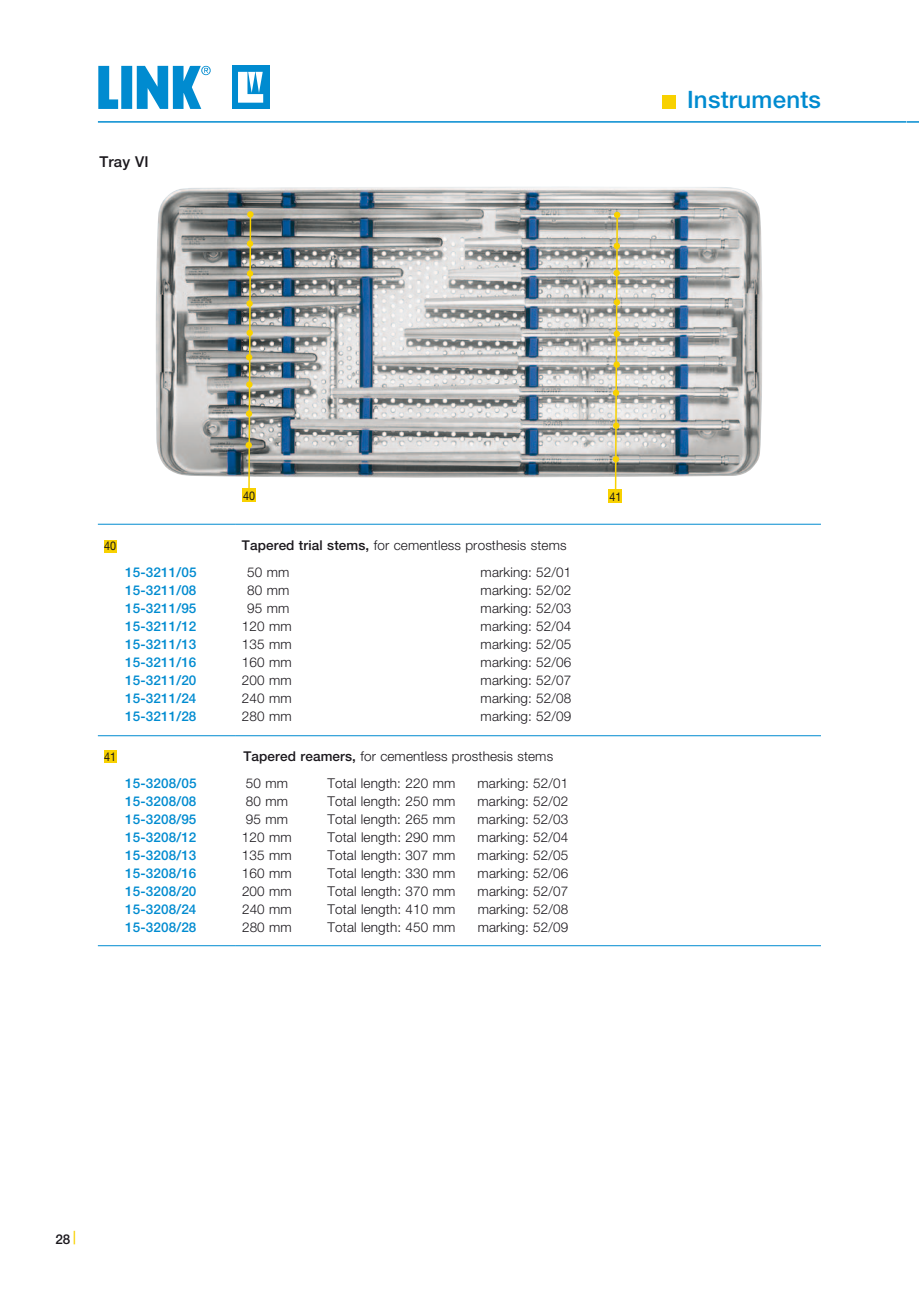
<style>
.page{position:relative;width:919px;height:1289px;background:#fff}
.page>*{position:absolute;margin:0;border:0;box-sizing:border-box;transform-origin:0 0}
.t1{font:500 24px "Helvetica Neue";letter-spacing:.01em;color:#008bd0}
.t2{font:500 15px "Helvetica Neue";letter-spacing:.01em;color:#1a171c}
.t3{font:300 13.5px/27px "Helvetica Neue";letter-spacing:.01em;color:#1a171c}
.t4{font:500 13.5px/18px "Helvetica Neue";letter-spacing:.01em;color:#008bd0;text-align:justify}
.t5{font:500 13.5px "Helvetica Neue";color:#1a171c}
.t6{font:12px "Helvetica Neue";color:#1a171c;scale:.9 1}
.s1{font-weight:500}
.s2{font-weight:400;font-size:18px;color:#f8d100}
</style>
<div class="page">
<img style="left:156px;top:187px;width:606px;height:290px">
<div style="left:104px;top:750px;width:13px;height:13px;background:#f8d100"></div>
<div style="left:104px;top:540px;width:13px;height:13px;background:#f8d100"></div>
<hr style="left:98px;top:121px;width:808px;height:2px;background:#008bd0">
<div style="left:662px;top:95px;width:14px;height:13px;background:#f8d100"></div>
<div style="left:608px;top:489px;width:14px;height:14px;background:#f8d100"></div>
<div style="left:242px;top:488px;width:14px;height:14px;background:#f8d100"></div>
<svg style="left:246px;top:211px;width:7px;height:277px;background:#afa465"></svg>
<svg style="left:614px;top:212px;width:6px;height:277px"></svg>
<div style="left:613px;top:361px;width:7px;height:7px;background:#f8d100;border-radius:50%"></div>
<svg style="left:612px;top:389px;width:7px;height:7px"></svg>
<div style="left:613px;top:422px;width:6px;height:7px;background:#f8d100;border-radius:50%"></div>
<div style="left:612px;top:456px;width:7px;height:6px;background:#f8d100;border-radius:50%"></div>
<div style="left:613px;top:299px;width:7px;height:6px;background:#f8d100;border-radius:50%"></div>
<div style="left:613px;top:270px;width:7px;height:6px;background:#f8d100;border-radius:50%"></div>
<div style="left:613px;top:330px;width:7px;height:7px;background:#f8d100;border-radius:50%"></div>
<div style="left:613px;top:243px;width:7px;height:6px;background:#f8d100;border-radius:50%"></div>
<div style="left:246px;top:410px;width:6px;height:7px;background:#f8d100;border-radius:50%"></div>
<div style="left:245px;top:442px;width:7px;height:6px;background:#f8d100;border-radius:50%"></div>
<svg style="left:906px;top:121px;width:12px;height:2px"></svg>
<hr style="left:98px;top:524px;width:138px;height:1px;background:#008bd0">
<hr style="left:236px;top:524px;width:584px;height:1px;background:#008bd0">
<hr style="left:98px;top:735px;width:138px;height:1px;background:#008bd0">
<hr style="left:236px;top:735px;width:584px;height:1px;background:#008bd0">
<hr style="left:98px;top:945px;width:138px;height:1px;background:#008bd0">
<hr style="left:236px;top:945px;width:584px;height:1px;background:#008bd0">
<svg style="left:98px;top:66px;width:20px;height:43px"></svg>
<div style="left:232px;top:66px;width:37px;height:43px;background:#008bd0"></div>
<svg style="left:238px;top:72px;width:25px;height:31px"></svg>
<div style="left:121px;top:66px;width:11px;height:43px;background:#008bd0"></div>
<svg style="left:137px;top:66px;width:74px;height:43px"></svg>
<p class="t2" style="left:99px;top:152px;width:51px">Tray VI</p>
<h1 class="t1" style="left:687px;top:85px;width:135px">Instruments</h1>
<p class="t6" style="left:104px;top:539px;width:15px">40</p>
<p class="t4" style="left:125px;top:563px;width:73px">15-3211/05<br>15-3211/08<br>15-3211/95<br>15-3211/12<br>15-3211/13<br>15-3211/16<br>15-3211/20<br>15-3211/24<br>15-3211/28</p>
<p class="t6" style="left:104px;top:749px;width:15px">41</p>
<p class="t4" style="left:125px;top:774px;width:73px">15-3208/05<br>15-3208/08<br>15-3208/95<br>15-3208/12<br>15-3208/13<br>15-3208/16<br>15-3208/20<br>15-3208/24<br>15-3208/28</p>
<p class="t6" style="left:243px;top:488px;width:15px">40</p>
<p class="t6" style="left:609px;top:489px;width:15px">41</p>
<p class="t3" style="left:247px;top:531px;width:321px;text-indent:-5px"><span class="s1">Tapered trial stems,</span> for cementless prosthesis stems<br>50 mm</p>
<p class="t3" style="left:480px;top:558px;width:92px">marking: 52/01</p>
<p class="t3" style="left:247px;top:576px;width:44px">80 mm</p>
<p class="t3" style="left:480px;top:576px;width:92px">marking: 52/02</p>
<p class="t3" style="left:247px;top:594px;width:44px">95 mm</p>
<p class="t3" style="left:480px;top:594px;width:92px">marking: 52/03</p>
<p class="t3" style="left:242px;top:612px;width:51px">120 mm</p>
<p class="t3" style="left:480px;top:612px;width:92px">marking: 52/04</p>
<p class="t3" style="left:242px;top:630px;width:51px">135 mm</p>
<p class="t3" style="left:480px;top:630px;width:92px">marking: 52/05</p>
<p class="t3" style="left:242px;top:648px;width:51px">160 mm</p>
<p class="t3" style="left:480px;top:648px;width:92px">marking: 52/06</p>
<p class="t3" style="left:242px;top:666px;width:51px">200 mm</p>
<p class="t3" style="left:480px;top:666px;width:92px">marking: 52/07</p>
<p class="t3" style="left:242px;top:684px;width:51px">240 mm</p>
<p class="t3" style="left:480px;top:684px;width:92px">marking: 52/08</p>
<p class="t3" style="left:242px;top:702px;width:51px">280 mm</p>
<p class="t3" style="left:480px;top:702px;width:92px">marking: 52/09</p>
<p class="t3" style="left:243px;top:742px;width:311px"><span class="s1">Tapered reamers,</span> for cementless prosthesis stems<br>50 mm</p>
<p class="t3" style="left:327px;top:769px;width:129px">Total length: 220 mm</p>
<p class="t3" style="left:477px;top:769px;width:92px">marking: 52/01</p>
<p class="t3" style="left:246px;top:787px;width:44px">80 mm</p>
<p class="t3" style="left:327px;top:787px;width:129px">Total length: 250 mm</p>
<p class="t3" style="left:477px;top:787px;width:92px">marking: 52/02</p>
<p class="t3" style="left:246px;top:805px;width:44px">95 mm</p>
<p class="t3" style="left:327px;top:805px;width:129px">Total length: 265 mm</p>
<p class="t3" style="left:477px;top:805px;width:92px">marking: 52/03</p>
<p class="t3" style="left:242px;top:823px;width:51px">120 mm</p>
<p class="t3" style="left:327px;top:823px;width:129px">Total length: 290 mm</p>
<p class="t3" style="left:477px;top:823px;width:92px">marking: 52/04</p>
<p class="t3" style="left:242px;top:841px;width:51px">135 mm</p>
<p class="t3" style="left:327px;top:841px;width:129px">Total length: 307 mm</p>
<p class="t3" style="left:477px;top:841px;width:92px">marking: 52/05</p>
<p class="t3" style="left:242px;top:859px;width:51px">160 mm</p>
<p class="t3" style="left:327px;top:859px;width:129px">Total length: 330 mm</p>
<p class="t3" style="left:477px;top:859px;width:92px">marking: 52/06</p>
<p class="t3" style="left:242px;top:877px;width:51px">200 mm</p>
<p class="t3" style="left:327px;top:877px;width:129px">Total length: 370 mm</p>
<p class="t3" style="left:477px;top:877px;width:92px">marking: 52/07</p>
<p class="t3" style="left:242px;top:895px;width:51px">240 mm</p>
<p class="t3" style="left:327px;top:895px;width:129px">Total length: 410 mm</p>
<p class="t3" style="left:477px;top:895px;width:92px">marking: 52/08</p>
<p class="t3" style="left:242px;top:913px;width:51px">280 mm</p>
<p class="t3" style="left:327px;top:913px;width:129px">Total length: 450 mm</p>
<p class="t3" style="left:477px;top:913px;width:92px">marking: 52/09</p>
<p class="t5" style="left:55px;top:1230px;width:23px">28<span class="s2">|</span></p>
</div>
